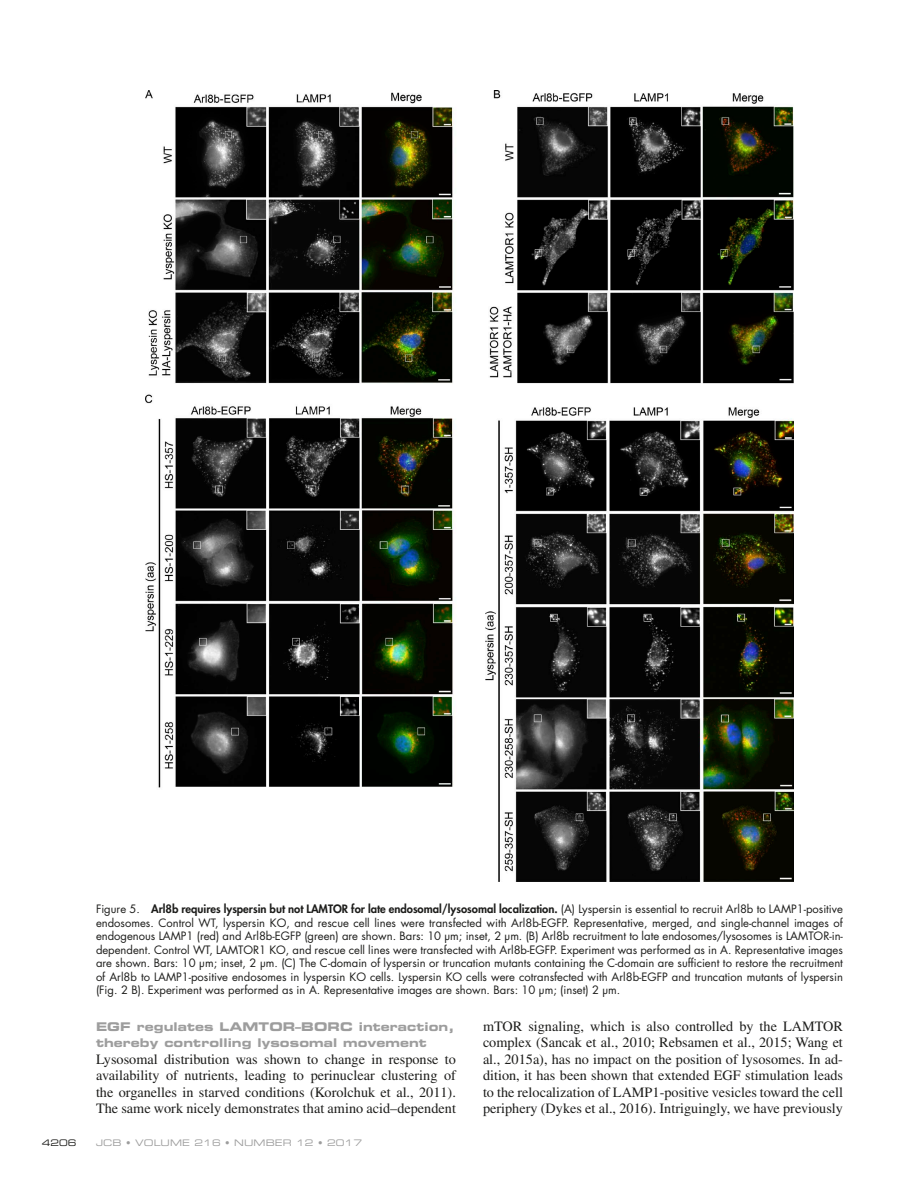
<style>
.page{position:relative;width:918px;height:1188px;background:#fff}
.page>*{position:absolute;margin:0;border:0;box-sizing:border-box;transform-origin:0 0}
.t1{font:14.25px/16.5px "Times LT Std";color:#1d1d1b;text-align:justify}
.t2{font:12px/16.5px "Eurostile LT Std Bold Ex 2";letter-spacing:.005em;color:#9d9d9d}
.t3{font:11.25px/13.5px "Futura Std";color:#1d1d1b;text-align:justify}
.t4{font:9px "Eurostile LT Std Ex 2";letter-spacing:.01em;color:#9d9d9d}
.t5{font:9px "Eurostile LT Std Ex 2";color:#1d1d1b}
.s1{font-weight:800}
</style>
<div class="page">
<img style="left:146px;top:90px;width:648px;height:792px">
<p class="t3" style="left:96px;top:903px;width:749px">Figure 5. <span class="s1">Arl8b requires lyspersin but not LAMTOR for late endosomal/lysosomal localization.</span> (A) Lyspersin is essential to recruit Arl8b to LAMP1-positive endosomes. Control WT, lyspersin KO, and rescue cell lines were transfected with Arl8b-EGFP. Representative, merged, and single-channel images of endogenous LAMP1 (red) and Arl8b-EGFP (green) are shown. Bars: 10 µm; inset, 2 µm. (B) Arl8b recruitment to late endosomes/lysosomes is LAMTOR-in&shy;dependent. Control WT, LAMTOR1 KO, and rescue cell lines were transfected with Arl8b-EGFP. Experiment was performed as in A. Representative images are shown. Bars: 10 µm; inset, 2 µm. (C) The C-domain of lyspersin or truncation mutants containing the C-domain are sufficient to restore the recruitment of Arl8b to LAMP1-positive endosomes in lyspersin KO cells. Lyspersin KO cells were cotransfected with Arl8b-EGFP and truncation mutants of lyspersin (Fig. 2 B). Experiment was performed as in A. Representative images are shown. Bars: 10 µm; (inset) 2 µm.</p>
<p class="t2" style="left:96px;top:1018px;width:360px">EGF regulates LAMTOR–BORC interaction, thereby controlling lysosomal movement</p>
<p class="t1" style="left:96px;top:1050px;width:362px">Lysosomal distribution was shown to change in response to availability of nutrients, leading to perinuclear clustering of the organelles in starved conditions (Korolchuk et al., 2011).<br>The same work nicely demonstrates that amino acid–dependent</p>
<p class="t5" style="left:42px;top:1136px;width:36px">4206</p>
<p class="t4" style="left:96px;top:1136px;width:268px">JCB • VOLUME 216 • NUMBER 12 • 2017</p>
<p class="t1" style="left:483px;top:1017px;width:362px">mTOR signaling, which is also controlled by the LAMTOR complex (Sancak et al., 2010; Rebsamen et al., 2015; Wang et al., 2015a), has no impact on the position of lysosomes. In ad&shy;dition, it has been shown that extended EGF stimulation leads to the relocalization of LAMP1-positive vesicles toward the cell periphery (Dykes et al., 2016). Intriguingly, we have previously</p>
</div>
